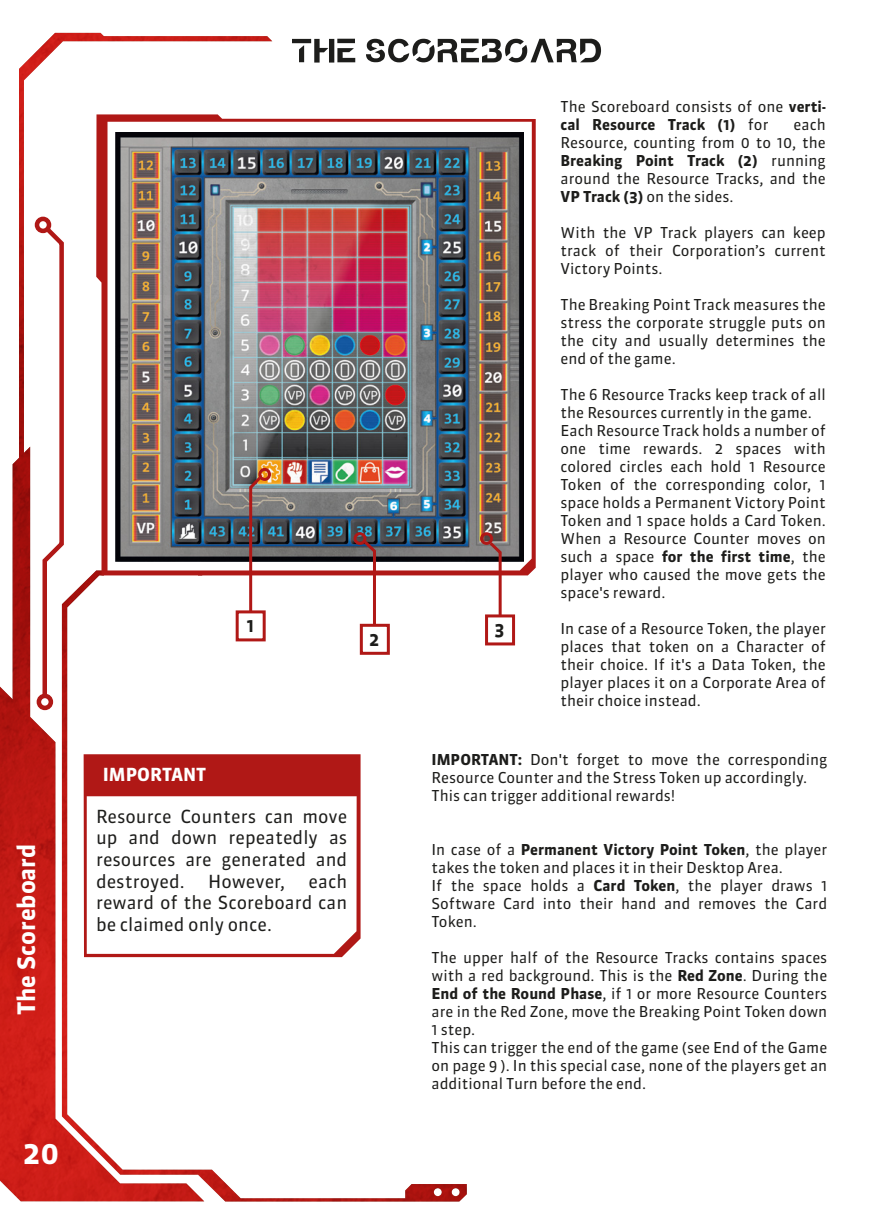
<style>
.page{position:relative;width:893px;height:1212px;background:#fff}
.page>*{position:absolute;margin:0;border:0;box-sizing:border-box;transform-origin:0 0}
.t1{font:700 30px "Sanuk";color:#fff}
.t2{font:700 24px "Sanuk";color:#fff}
.t3{font:18px/21.6px "Sanuk";color:#1d1d1b;text-align:justify}
.t4{font:700 18px "Sanuk";color:#fff}
.t5{font:700 18px "Sanuk";color:#1d1d1b;scale:.96 1}
.t6{font:15px/18px "Sanuk";color:#1d1d1b}
.s1{font-weight:700}
</style>
<div class="page">
<img style="left:0;top:33px;width:467px;height:1168px">
<svg style="left:292px;top:39px;width:63px;height:24px"></svg>
<svg style="left:366px;top:39px;width:235px;height:23px"></svg>
<div style="left:104px;top:488px;width:93px;height:114px;background:#fff"></div>
<img style="left:96px;top:114px;width:440px;height:461px">
<svg style="left:84px;top:754px;width:277px;height:203px"></svg>
<div style="left:236px;top:610px;width:30px;height:31px;border:3px solid #b01816"></div>
<svg style="left:248px;top:474px;width:16px;height:141px"></svg>
<div style="left:258px;top:468px;width:13px;height:13px;border:3px solid #b01816;border-radius:50%"></div>
<div style="left:360px;top:624px;width:30px;height:31px;border:3px solid #b01816"></div>
<svg style="left:361px;top:538px;width:16px;height:91px"></svg>
<div style="left:353px;top:532px;width:13px;height:13px;border:3px solid #b01816;border-radius:50%"></div>
<div style="left:485px;top:614px;width:30px;height:31px;border:3px solid #b01816"></div>
<svg style="left:486px;top:539px;width:17px;height:80px"></svg>
<div style="left:480px;top:532px;width:13px;height:13px;border:3px solid #b01816;border-radius:50%"></div>
<h2 class="t2" style="left:12px;top:1015px;width:173px;rotate:-90deg">The Scoreboard</h2>
<p class="t5" style="left:246px;top:615px;width:10px">1</p>
<p class="t5" style="left:369px;top:628px;width:12px">2</p>
<p class="t4" style="left:103px;top:764px;width:105px">IMPORTANT</p>
<p class="t3" style="left:96px;top:805px;width:253px">Resource Counters can move up and down repeatedly as resources are generated and destroyed.</p>
<p class="t3" style="left:96px;top:870px;width:253px;text-indent:213px">each reward of the Scoreboard can be claimed only once.</p>
<p class="t3" style="left:208px;top:870px;width:78px">However,</p>
<h1 class="t1" style="left:23px;top:1135px;width:38px">20</h1>
<p class="t5" style="left:495px;top:619px;width:12px">3</p>
<p class="t6" style="left:561px;top:97px;width:267px">The Scoreboard consists of one <span class="s1">verti&shy;cal Resource Track (1)</span> for</p>
<p class="t6" style="left:561px;top:115px;width:267px;text-align:justify;text-indent:233px">each Resource, counting from 0 to 10, the <span class="s1">Breaking Point Track (2)</span> running around the Resource Tracks, and the <span class="s1">VP Track (3)</span> on the sides.</p>
<p class="t6" style="left:561px;top:223px;width:267px;text-align:justify">With the VP Track players can keep track of their Corporation’s current Victory Points.</p>
<p class="t6" style="left:561px;top:295px;width:267px;text-align:justify">The Breaking Point Track measures the stress the corporate struggle puts on the city and usually determines the end of the game.</p>
<p class="t6" style="left:561px;top:385px;width:267px">The 6 Resource Tracks keep track of all the Resources currently in the game.<br>Each Resource Track holds a number of one time rewards. 2 spaces with colored circles each hold 1 Resource Token of the corresponding color, 1 space holds a Permanent Victory Point Token and 1 space holds a Card Token.<br>When a Resource Counter moves on such a space <span class="s1">for the first time</span>, the player who caused the move gets the space's reward.</p>
<p class="t6" style="left:561px;top:619px;width:267px;text-align:justify">In case of a Resource Token, the player places that token on a Character of their choice. If it's a Data Token, the player places it on a Corporate Area of their choice instead.</p>
<p class="t6" style="left:432px;top:750px;width:397px"><span class="s1">IMPORTANT:</span> Don't forget to move the corresponding<br>Resource Counter and the Stress Token up accordingly.<br>This can trigger additional rewards!</p>
<p class="t6" style="left:432px;top:840px;width:397px">In case of a <span class="s1">Permanent Victory Point Token</span>, the player takes the token and places it in their Desktop Area.<br>If the space holds a <span class="s1">Card Token</span>, the player draws 1<br>Software Card into their hand and removes the Card Token.</p>
<p class="t6" style="left:432px;top:948px;width:397px">The upper half of the Resource Tracks contains spaces with a red background. This is the <span class="s1">Red Zone</span>. During the <span class="s1">End of the Round Phase</span>, if 1 or more Resource Counters are in the Red Zone, move the Breaking Point Token down 1 step.<br>This can trigger the end of the game (see End of the Game on page 9 ). In this special case, none of the players get an additional Turn before the end.</p>
</div>
